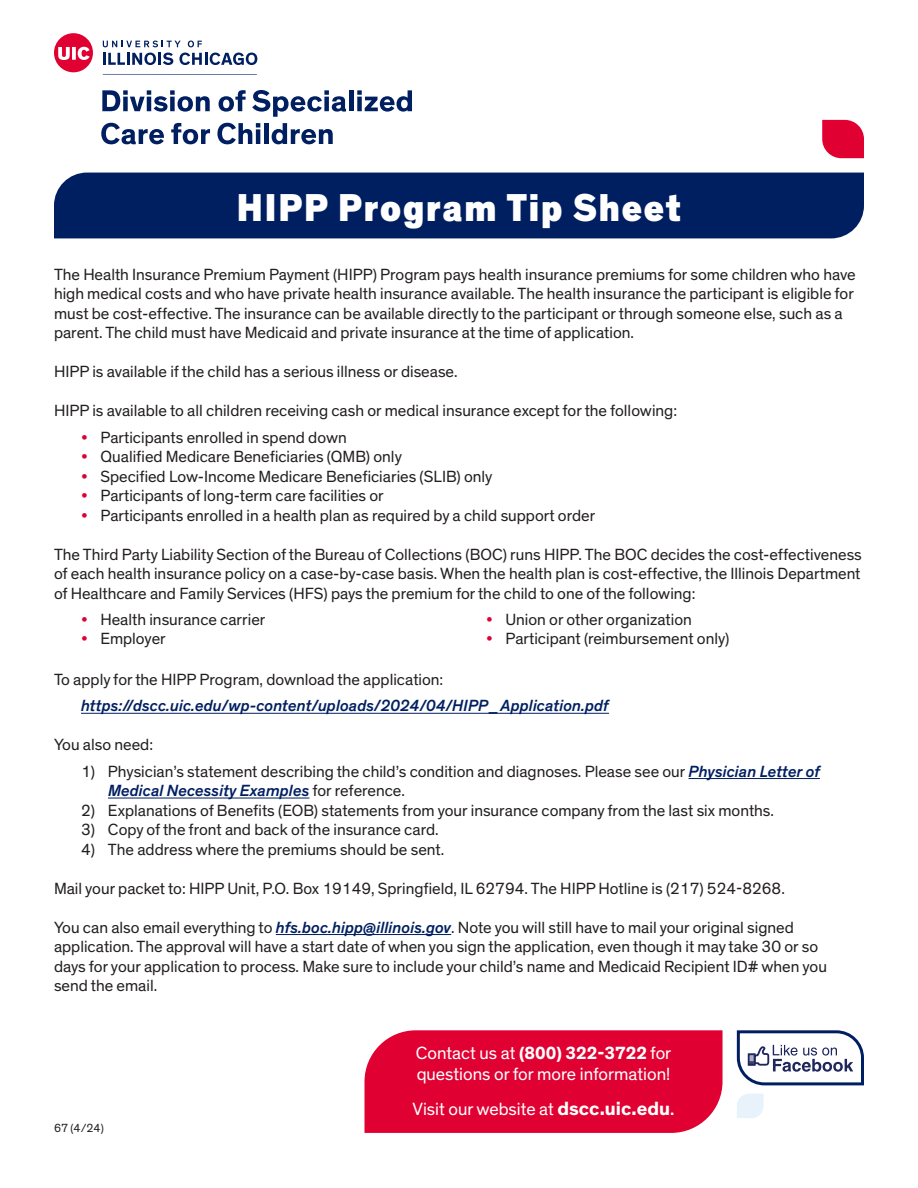
<style>
.page{position:relative;width:918px;height:1188px;background:#fff}
.page>*{position:absolute;margin:0;border:0;box-sizing:border-box;transform-origin:0 0}
.t1{font:900 39.6px "Theinhardt";letter-spacing:.05em;color:#fff;scale:.91 1}
.t2{font:18px/21px "Theinhardt";color:#fff}
.t3{font:16.5px/19.5px "Theinhardt";color:#231f20}
.t4{font:italic 500 16.5px "Theinhardt";color:#001f61}
.t5{font:12px "Theinhardt";color:#231f20}
.s1{color:#e00031}
.s2{font-weight:500;font-style:italic;color:#001f61}
.s3{font-weight:700}
.s4{font-weight:700;font-size:19.5px}
.s5{font-weight:500}
</style>
<div class="page">
<div style="left:54px;top:173px;width:810px;height:65px;background:#001f61"></div>
<svg style="left:737px;top:1094px;width:27px;height:24px"></svg>
<div style="left:365px;top:1030px;width:358px;height:103px;background:#e00031"></div>
<svg style="left:736px;top:1030px;width:128px;height:56px"></svg>
<hr style="left:103px;top:74px;width:154px;height:1px;background:#001f61">
<svg style="left:103px;top:41px;width:78px;height:6px"></svg>
<svg style="left:188px;top:41px;width:14px;height:6px"></svg>
<svg style="left:103px;top:53px;width:70px;height:12px"></svg>
<svg style="left:179px;top:53px;width:78px;height:12px"></svg>
<svg style="left:54px;top:33px;width:39px;height:39px"></svg>
<svg style="left:102px;top:90px;width:108px;height:22px"></svg>
<svg style="left:219px;top:90px;width:27px;height:22px"></svg>
<svg style="left:252px;top:90px;width:94px;height:27px"></svg>
<hr style="left:349px;top:90px;width:4px;height:21px;background:#001f61">
<svg style="left:357px;top:90px;width:55px;height:22px"></svg>
<svg style="left:101px;top:123px;width:63px;height:21px"></svg>
<svg style="left:171px;top:123px;width:39px;height:21px"></svg>
<svg style="left:217px;top:123px;width:43px;height:21px"></svg>
<div style="left:264px;top:123px;width:5px;height:21px;background:#001f61"></div>
<svg style="left:272px;top:123px;width:61px;height:21px"></svg>
<svg style="left:822px;top:120px;width:42px;height:38px;background:#e31945"></svg>
<hr style="left:81px;top:713px;width:528px;height:1px;background:#001f61">
<hr style="left:689px;top:778px;width:131px;height:1px;background:#001f61">
<hr style="left:108px;top:798px;width:201px;height:1px;background:#001f61">
<hr style="left:276px;top:934px;width:175px;height:1px;background:#001f61">
<p class="t1" style="left:237px;top:183px;width:489px">HIPP Program Tip Sheet</p>
<p class="t3" style="left:54px;top:265px;width:803px">The Health Insurance Premium Payment (HIPP) Program pays health insurance premiums for some children who have high medical costs and who have private health insurance available. The health insurance the participant is eligible for must be cost-effective. The insurance can be available directly to the participant or through someone else, such as a parent. The child must have Medicaid and private insurance at the time of application.</p>
<p class="t3" style="left:54px;top:363px;width:405px">HIPP is available if the child has a serious illness or disease.</p>
<p class="t3" style="left:54px;top:402px;width:625px">HIPP is available to all children receiving cash or medical insurance except for the following:</p>
<p class="t3" style="left:81px;top:428px;width:267px"><span class="s1">•</span> Participants enrolled in spend down</p>
<p class="t3" style="left:81px;top:447px;width:322px"><span class="s1">•</span> Qualified Medicare Beneficiaries (QMB) only</p>
<p class="t3" style="left:81px;top:467px;width:413px"><span class="s1">•</span> Specified Low-Income Medicare Beneficiaries (SLIB) only</p>
<p class="t3" style="left:81px;top:486px;width:304px"><span class="s1">•</span> Participants of long-term care facilities or</p>
<p class="t3" style="left:81px;top:506px;width:516px"><span class="s1">•</span> Participants enrolled in a health plan as required by a child support order</p>
<p class="t3" style="left:54px;top:545px;width:809px;text-align:justify">The Third Party Liability Section of the Bureau of Collections (BOC) runs HIPP. The BOC decides the cost-effectiveness of each health insurance policy on a case-by-case basis. When the health plan is cost-effective, the Illinois Department of Healthcare and Family Services (HFS) pays the premium for the child to one of the following:</p>
<p class="t3" style="left:81px;top:610px;width:186px"><span class="s1">•</span> Health insurance carrier</p>
<p class="t3" style="left:81px;top:630px;width:86px"><span class="s1">•</span> Employer</p>
<p class="t3" style="left:486px;top:610px;width:207px"><span class="s1">•</span> Union or other organization</p>
<p class="t3" style="left:486px;top:629px;width:245px"><span class="s1">•</span> Participant (reimbursement only)</p>
<p class="t3" style="left:54px;top:670px;width:391px">To apply for the HIPP Program, download the application:</p>
<p class="t4" style="left:81px;top:696px;width:530px">https://dscc.uic.edu/wp-content/uploads/2024/04/HIPP_Application.pdf</p>
<p class="t3" style="left:54px;top:735px;width:101px">You also need:</p>
<p class="t3" style="left:108px;top:762px;width:714px;text-indent:-27px">1) Physician’s statement describing the child’s condition and diagnoses. Please see our <span class="s2">Physician Letter of<br>Medical Necessity Examples</span> for reference.</p>
<p class="t3" style="left:81px;top:801px;width:695px">2) Explanations of Benefits (EOB) statements from your insurance company from the last six months.</p>
<p class="t3" style="left:81px;top:820px;width:359px">3) Copy of the front and back of the insurance card.</p>
<p class="t3" style="left:81px;top:840px;width:365px">4) The address where the premiums should be sent.</p>
<p class="t3" style="left:54px;top:879px;width:732px">Mail your packet to: HIPP Unit, P.O. Box 19149, Springfield, IL 62794. The HIPP Hotline is (217) 524-8268.</p>
<p class="t3" style="left:54px;top:918px;width:774px">You can also email everything to <span class="s2">hfs.boc.hipp@illinois.gov</span>. Note you will still have to mail your original signed application. The approval will have a start date of when you sign the application, even though it may take 30 or so days for your application to process. Make sure to include your child’s name and Medicaid Recipient ID# when you send the email.</p>
<p class="t5" style="left:54px;top:1121px;width:51px">67 (4/24)</p>
<p class="t2" style="left:416px;top:1043px;width:257px">Contact us at <span class="s3">(800) 322-3722</span> for questions or for more information!</p>
<p class="t2" style="left:413px;top:1099px;width:263px">Visit our website at <span class="s4">dscc.uic.edu</span><span class="s5">.</span></p>
</div>
